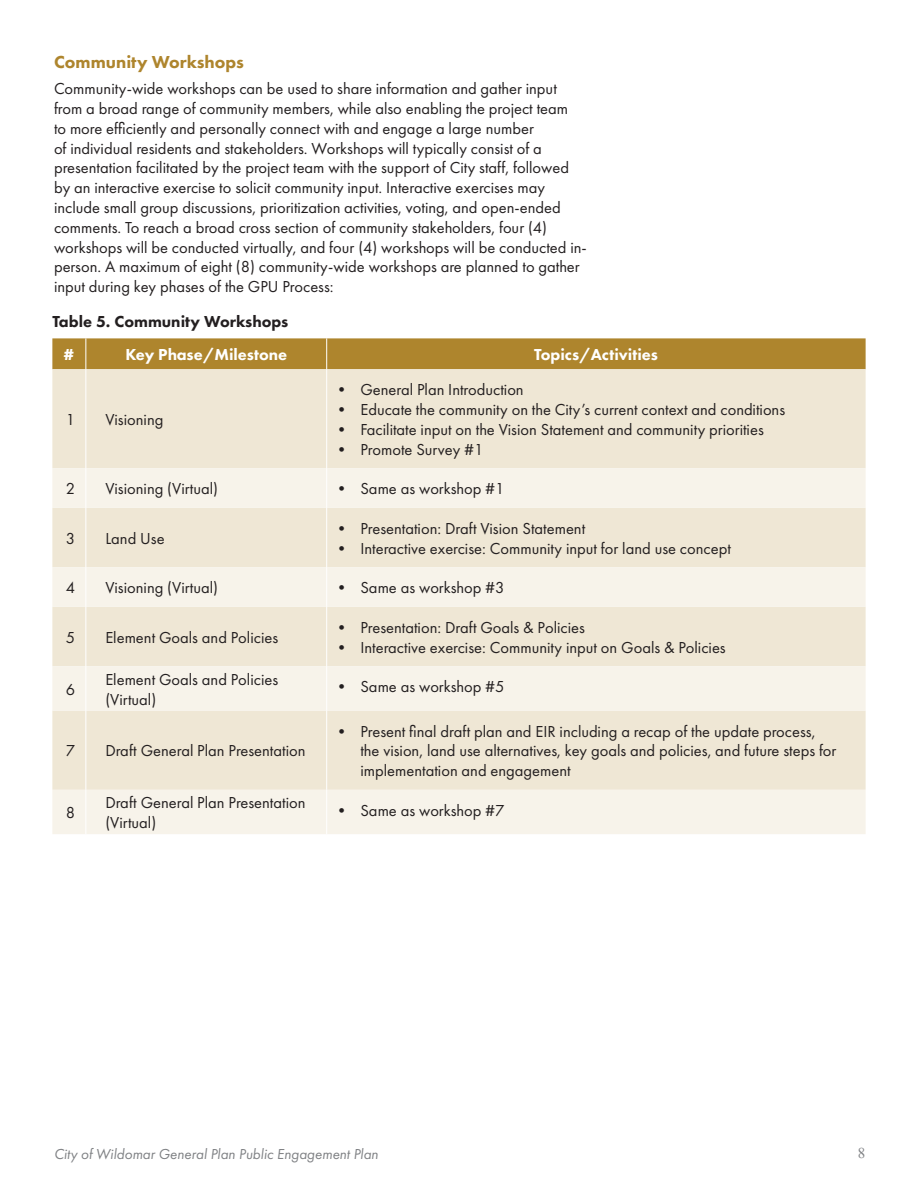
<style>
.page{position:relative;width:918px;height:1188px;background:#fff}
.page>*{position:absolute;margin:0;border:0;box-sizing:border-box;transform-origin:0 0}
.t1{font:800 18px "Futura PT";color:#ae852d}
.t2{font:16.5px/19.8px "Futura PT";color:#231f20}
.t3{font:800 16.5px "Futura PT";color:#fff}
.t4{font:800 16.5px "Futura PT";color:#231f20}
.t5{font:italic 15px "Futura PT";color:#808285}
.t6{font:15px "Times New Roman";color:#808285}
</style>
<div class="page">
<div style="left:52px;top:338px;width:814px;height:31px;background:#ae852d"></div>
<div style="left:52px;top:369px;width:814px;height:99px;background:#efe7d5"></div>
<svg style="left:52px;top:468px;width:814px;height:366px;fill:#efe7d5"></svg>
<hr style="left:85px;top:338px;width:1px;height:31px;background:#fff">
<hr style="left:326px;top:338px;width:1px;height:31px;background:#fff">
<hr style="left:85px;top:369px;width:1px;height:99px;background:#fff">
<hr style="left:326px;top:369px;width:1px;height:99px;background:#fff">
<hr style="left:85px;top:468px;width:1px;height:40px;background:#fff">
<hr style="left:326px;top:468px;width:1px;height:40px;background:#fff">
<hr style="left:85px;top:508px;width:1px;height:59px;background:#fff">
<hr style="left:326px;top:508px;width:1px;height:59px;background:#fff">
<hr style="left:85px;top:567px;width:1px;height:40px;background:#fff">
<hr style="left:326px;top:567px;width:1px;height:40px;background:#fff">
<hr style="left:85px;top:607px;width:1px;height:59px;background:#fff">
<hr style="left:326px;top:607px;width:1px;height:59px;background:#fff">
<hr style="left:85px;top:666px;width:1px;height:45px;background:#fff">
<hr style="left:326px;top:666px;width:1px;height:45px;background:#fff">
<hr style="left:85px;top:711px;width:1px;height:79px;background:#fff">
<hr style="left:326px;top:711px;width:1px;height:79px;background:#fff">
<hr style="left:85px;top:790px;width:1px;height:44px;background:#fff">
<hr style="left:326px;top:790px;width:1px;height:44px;background:#fff">
<p class="t1" style="left:54px;top:50px;width:191px">Community Workshops</p>
<p class="t2" style="left:54px;top:79px;width:534px">Community-wide workshops can be used to share information and gather input from a broad range of community members, while also enabling the project team<br>to more efficiently and personally connect with and engage a large number<br>of individual residents and stakeholders. Workshops will typically consist of a presentation facilitated by the project team with the support of City staff, followed by an interactive exercise to solicit community input. Interactive exercises may include small group discussions, prioritization activities, voting, and open-ended comments. To reach a broad cross section of community stakeholders, four (4) workshops will be conducted virtually, and four (4) workshops will be conducted in&shy;person. A maximum of eight (8) community-wide workshops are planned to gather input during key phases of the GPU Process:</p>
<p class="t4" style="left:52px;top:311px;width:238px">Table 5. Community Workshops</p>
<p class="t3" style="left:64px;top:344px;width:11px">#</p>
<p class="t3" style="left:125px;top:344px;width:163px">Key Phase/Milestone</p>
<p class="t3" style="left:534px;top:344px;width:125px">Topics/Activities</p>
<p class="t2" style="left:66px;top:410px;width:11px">1</p>
<p class="t2" style="left:105px;top:410px;width:60px">Visioning</p>
<p class="t2" style="left:333px;top:380px;width:192px">• General Plan Introduction</p>
<p class="t2" style="left:333px;top:400px;width:453px">• Educate the community on the City’s current context and conditions</p>
<p class="t2" style="left:333px;top:419px;width:432px">• Facilitate input on the Vision Statement and community priorities</p>
<p class="t2" style="left:333px;top:439px;width:152px">• Promote Survey #1</p>
<p class="t2" style="left:66px;top:479px;width:11px">2</p>
<p class="t2" style="left:105px;top:479px;width:114px">Visioning (Virtual)</p>
<p class="t2" style="left:333px;top:479px;width:173px">• Same as workshop #1</p>
<p class="t2" style="left:66px;top:528px;width:11px">3</p>
<p class="t2" style="left:105px;top:528px;width:61px">Land Use</p>
<p class="t2" style="left:333px;top:518px;width:253px">• Presentation: Draft Vision Statement</p>
<p class="t2" style="left:333px;top:538px;width:399px">• Interactive exercise: Community input for land use concept</p>
<p class="t2" style="left:66px;top:578px;width:11px">4</p>
<p class="t2" style="left:105px;top:578px;width:114px">Visioning (Virtual)</p>
<p class="t2" style="left:333px;top:578px;width:173px">• Same as workshop #3</p>
<p class="t2" style="left:66px;top:627px;width:11px">5</p>
<p class="t2" style="left:105px;top:627px;width:174px">Element Goals and Policies</p>
<p class="t2" style="left:333px;top:617px;width:253px">• Presentation: Draft Goals &amp; Policies</p>
<p class="t2" style="left:333px;top:637px;width:394px">• Interactive exercise: Community input on Goals &amp; Policies</p>
<p class="t2" style="left:66px;top:679px;width:11px">6</p>
<p class="t2" style="left:105px;top:669px;width:174px">Element Goals and Policies (Virtual)</p>
<p class="t2" style="left:333px;top:677px;width:173px">• Same as workshop #5</p>
<p class="t2" style="left:66px;top:741px;width:11px">7</p>
<p class="t2" style="left:105px;top:741px;width:202px">Draft General Plan Presentation</p>
<p class="t2" style="left:360px;top:721px;width:478px;text-indent:-27px">• Present final draft plan and EIR including a recap of the update process, the vision, land use alternatives, key goals and policies, and future steps for implementation and engagement</p>
<p class="t2" style="left:66px;top:803px;width:11px">8</p>
<p class="t2" style="left:105px;top:793px;width:202px">Draft General Plan Presentation (Virtual)</p>
<p class="t2" style="left:333px;top:800px;width:173px">• Same as workshop #7</p>
<p class="t5" style="left:54px;top:1145px;width:326px">City of Wildomar General Plan Public Engagement Plan</p>
<p class="t6" style="left:858px;top:1143px;width:9px">8</p>
</div>
